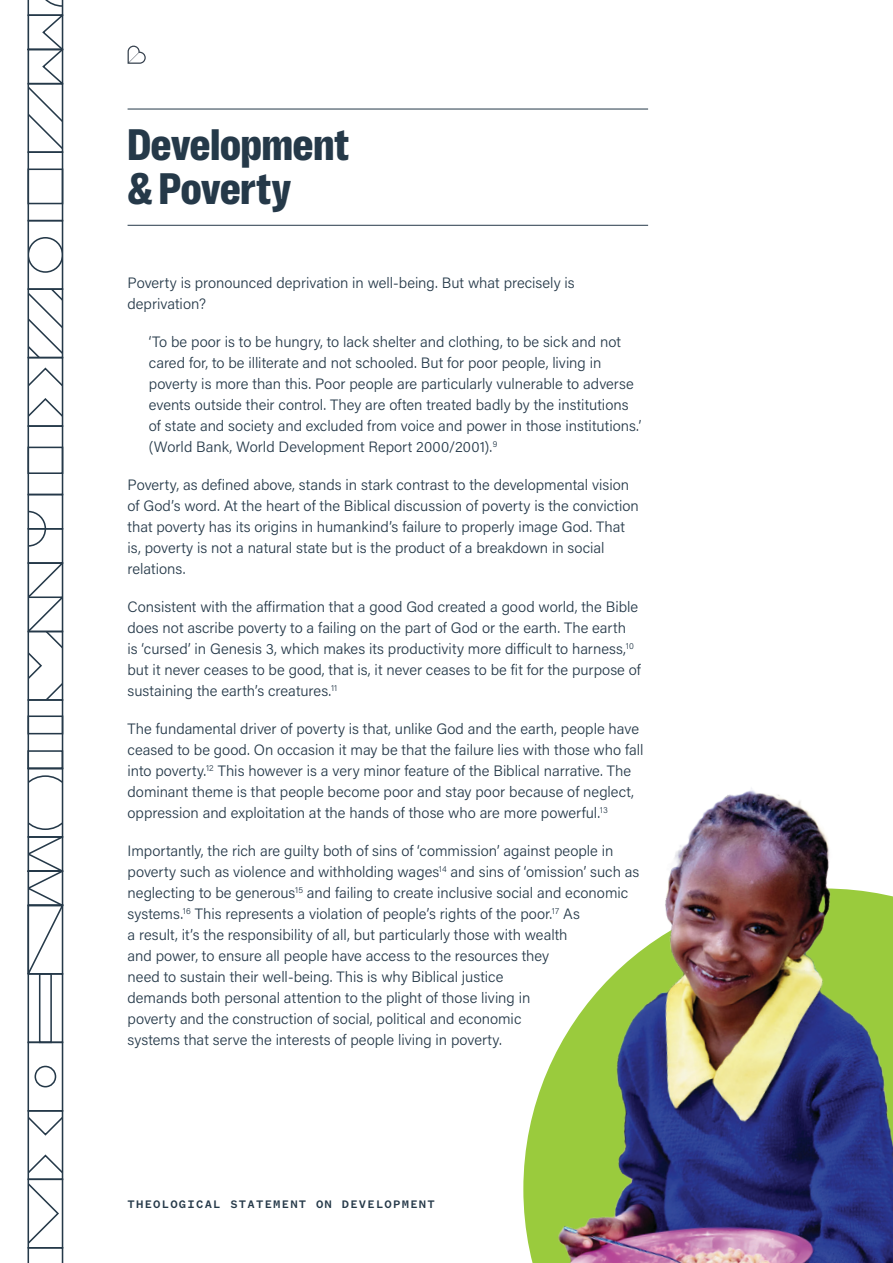
<style>
.page{position:relative;width:893px;height:1263px;background:#fff}
.page>*{position:absolute;margin:0;border:0;box-sizing:border-box;transform-origin:0 0}
.Paragraph_Style_1{font:45px/43.5px "PP Right Grotesk Compact Dark";letter-spacing:-.005em;color:#253949}
.t1{font:300 15px/21px "Acumin Pro";color:#253949}
.t2{font:500 12px "Founders Grotesk Mono";letter-spacing:.1em;color:#253949}
</style>
<div class="page">
<svg style="left:128px;top:46px;width:18px;height:18px"></svg>
<svg style="left:27px;top:561px;width:37px;height:702px"></svg>
<div style="left:28px;top:528px;width:35px;height:36px;border:2px solid #253949"></div>
<div style="left:28px;top:494px;width:35px;height:35px;border:2px solid #253949"></div>
<svg style="left:27px;top:510px;width:20px;height:37px"></svg>
<svg style="left:27px;top:0;width:37px;height:496px"></svg>
<hr style="left:128px;top:109px;width:520px;height:1px;background:#253949">
<hr style="left:128px;top:225px;width:520px;height:1px;background:#253949">
<svg style="left:523px;top:1059px;width:30px;height:204px;fill:#9acb3d"></svg>
<img style="left:553px;top:788px;width:340px;height:475px">
<p class="Paragraph_Style_1" style="left:128px;top:123px;width:223px">Development &amp; Poverty</p>
<p class="t1" style="left:128px;top:271px;width:449px">Poverty is pronounced deprivation in well-being. But what precisely is deprivation?</p>
<p class="t1" style="left:149px;top:330px;width:494px">‘To be poor is to be hungry, to lack shelter and clothing, to be sick and not cared for, to be illiterate and not schooled. But for poor people, living in poverty is more than this. Poor people are particularly vulnerable to adverse events outside their control. They are often treated badly by the institutions of state and society and excluded from voice and power in those institutions.’ (World Bank, World Development Report 2000/2001).<sup>9</sup></p>
<p class="t1" style="left:128px;top:473px;width:513px">Poverty, as defined above, stands in stark contrast to the developmental vision of God’s word. At the heart of the Biblical discussion of poverty is the conviction that poverty has its origins in humankind’s failure to properly image God. That is, poverty is not a natural state but is the product of a breakdown in social relations.</p>
<p class="t1" style="left:128px;top:595px;width:515px">Consistent with the affirmation that a good God created a good world, the Bible does not ascribe poverty to a failing on the part of God or the earth. The earth<br>is ‘cursed’ in Genesis 3, which makes its productivity more difficult to harness,<sup>10 </sup>but it never ceases to be good, that is, it never ceases to be fit for the purpose of sustaining the earth’s creatures.<sup>11</sup></p>
<p class="t1" style="left:128px;top:717px;width:517px">The fundamental driver of poverty is that, unlike God and the earth, people have ceased to be good. On occasion it may be that the failure lies with those who fall into poverty.<sup>12</sup> This however is a very minor feature of the Biblical narrative. The dominant theme is that people become poor and stay poor because of neglect, oppression and exploitation at the hands of those who are more powerful.<sup>13</sup></p>
<p class="t1" style="left:128px;top:839px;width:513px">Importantly, the rich are guilty both of sins of ‘commission’ against people in poverty such as violence and withholding wages<sup>14</sup> and sins of ‘omission’ such as neglecting to be generous<sup>15</sup> and failing to create inclusive social and economic systems.<sup>16</sup> This represents a violation of people’s rights of the poor.<sup>17</sup> As<br>a result, it’s the responsibility of all, but particularly those with wealth<br>and power, to ensure all people have access to the resources they<br>need to sustain their well-being. This is why Biblical justice<br>demands both personal attention to the plight of those living in<br>poverty and the construction of social, political and economic<br>systems that serve the interests of people living in poverty.</p>
<p class="t2" style="left:128px;top:1198px;width:309px">THEOLOGICAL STATEMENT ON DEVELOPMENT</p>
</div>
